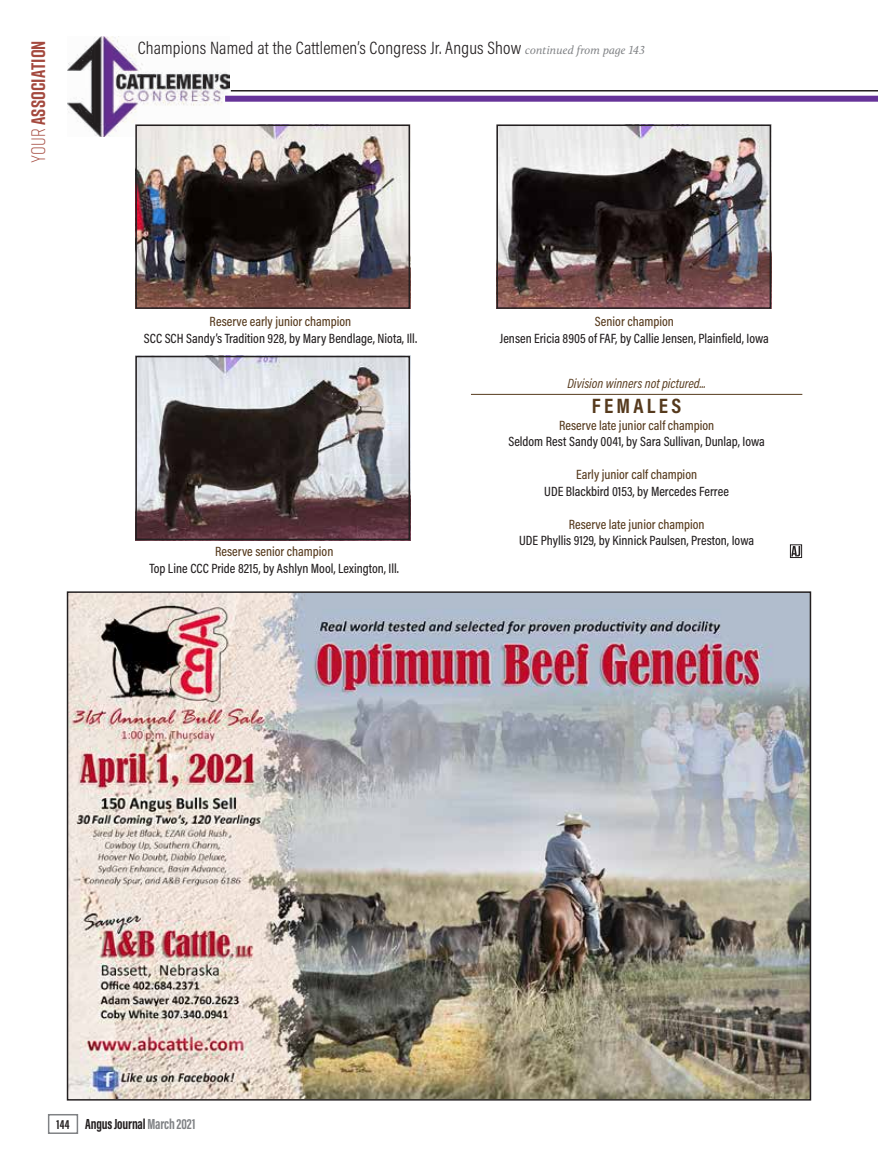
<style>
.page{position:relative;width:878px;height:1168px;background:#fff}
.page>*{position:absolute;margin:0;border:0;box-sizing:border-box;transform-origin:0 0}
.Grands{font:700 21px "Acumin Pro Cond";letter-spacing:.155em;color:#563a1d}
.t1{font:700 19.5px "Rift";letter-spacing:.005em;color:#a4493e}
.Continued_From_line{font:300 18px "Acumin Pro Cond";letter-spacing:.01em;color:#231f20}
.t2{font:700 15px "Acumin Pro Extra Cond";letter-spacing:-.01em;color:#231f20}
.ShowAnimal{font:500 13.5px "Acumin Pro Cond";color:#231f20}
.ShowWin{font:500 13.5px "Acumin Pro Cond";color:#563a1d}
.NotPictured{font:italic 13.5px "Acumin Pro Cond";color:#563a1d}
.s1{font-weight:300}
.s2{font-family:"Calluna";font-weight:400;font-style:italic;font-size:12px;color:#808285}
.s3{font-size:13.5px}
.s4{color:#808285}
</style>
<div class="page">
<img style="left:499px;top:127px;width:269px;height:179px">
<div style="left:496px;top:124px;width:275px;height:185px;border:2px solid #231f20"></div>
<hr style="left:471px;top:394px;width:331px;height:1px;background:#563a1d">
<img style="left:68px;top:36px;width:161px;height:100px">
<hr style="left:231px;top:90px;width:647px;height:2px;background:#231f20">
<div style="left:225px;top:96px;width:653px;height:6px;background:#639"></div>
<img style="left:70px;top:594px;width:738px;height:503px">
<img style="left:138px;top:127px;width:269px;height:179px">
<div style="left:135px;top:124px;width:275px;height:185px;border:2px solid #231f20"></div>
<img style="left:138px;top:359px;width:269px;height:178px">
<div style="left:135px;top:356px;width:275px;height:184px;border:2px solid #231f20"></div>
<div style="left:790px;top:544px;width:11px;height:14px;border:1px solid #231f20"></div>
<svg style="left:791px;top:546px;width:9px;height:10px"></svg>
<div style="left:48px;top:1114px;width:30px;height:20px;border:2px solid #808285"></div>
<h2 class="t1" style="left:24px;top:163px;width:124px;rotate:-90deg"><span class="s1">Your</span> Association</h2>
<p class="Continued_From_line" style="left:138px;top:36px;width:508px">Champions Named at the Cattlemen’s Congress Jr. Angus Show <span class="s2">continued from page 143</span></p>
<p class="ShowWin" style="left:210px;top:313px;width:143px">Reserve early junior champion</p>
<p class="ShowAnimal" style="left:144px;top:330px;width:275px">SCC SCH Sandy’s Tradition 928, by Mary Bendlage, Niota, Ill.</p>
<p class="ShowWin" style="left:215px;top:543px;width:120px">Reserve senior champion</p>
<p class="ShowAnimal" style="left:149px;top:559px;width:251px">Top Line CCC Pride 8215, by Ashlyn Mool, Lexington, Ill.</p>
<p class="ShowWin" style="left:595px;top:313px;width:80px">Senior champion</p>
<p class="ShowAnimal" style="left:500px;top:330px;width:270px">Jensen Ericia 8905 of FAF, by Callie Jensen, Plainfield, Iowa</p>
<p class="NotPictured" style="left:567px;top:375px;width:140px">Division winners not pictured...</p>
<p class="Grands" style="left:592px;top:392px;width:91px">FEMALES</p>
<p class="ShowWin" style="left:559px;top:416px;width:157px">Reserve late junior calf champion</p>
<p class="ShowAnimal" style="left:508px;top:433px;width:258px">Seldom Rest Sandy 0041, by Sara Sullivan, Dunlap, Iowa</p>
<p class="ShowWin" style="left:576px;top:466px;width:122px">Early junior calf champion</p>
<p class="ShowAnimal" style="left:544px;top:482px;width:186px">UDE Blackbird 0153, by Mercedes Ferree</p>
<p class="ShowWin" style="left:568px;top:515px;width:137px">Reserve late junior champion</p>
<p class="ShowAnimal" style="left:519px;top:532px;width:236px">UDE Phyllis 9129, by Kinnick Paulsen, Preston, Iowa</p>
<p class="t2" style="left:57px;top:1115px;width:140px"><span class="s3">144</span> Angus Journal <span class="s4">March 2021</span></p>
</div>
